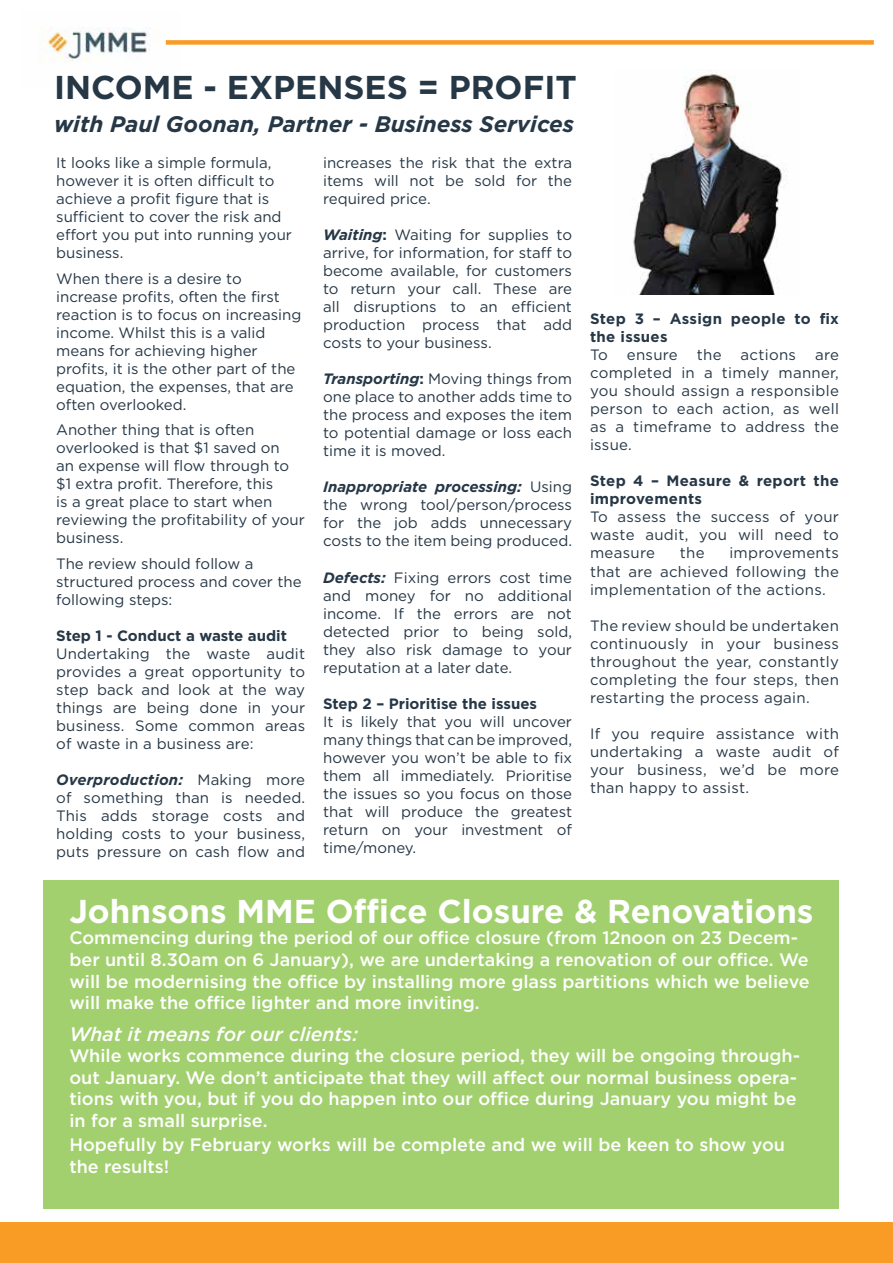
<style>
.page{position:relative;width:893px;height:1263px;background:#fff}
.page>*{position:absolute;margin:0;border:0;box-sizing:border-box;transform-origin:0 0}
.t1{font:700 33px "Gotham";color:#fff}
.t2{font:700 33px "Gotham";color:#263746}
.t3{font:italic 700 22.5px "Gotham";color:#263746}
.t4{font:italic 500 19.5px "Gotham";color:#fff}
.t5{font:500 18px/21.6px "Gotham";color:#fff}
.t6{font:15px/18px "Gotham";color:#263746;text-align:justify}
.t7{font:700 15px/18px "Gotham";letter-spacing:.005em;color:#263746}
.t8{font:15px "Gotham";letter-spacing:.02em;color:#263746}
.s1{font-weight:700;font-style:italic}
.s2{font-weight:700}
</style>
<div class="page">
<div style="left:0;top:1223px;width:893px;height:40px;background:#f99c25"></div>
<img style="left:38px;top:27px;width:128px;height:35px">
<div style="left:166px;top:40px;width:708px;height:5px;background:#f99c25"></div>
<img style="left:633px;top:73px;width:154px;height:222px">
<div style="left:44px;top:880px;width:795px;height:329px;background:#a2d06f"></div>
<h1 class="t2" style="left:54px;top:66px;width:524px">INCOME - EXPENSES = PROFIT</h1>
<h2 class="t3" style="left:54px;top:109px;width:522px">with Paul Goonan, Partner - Business Services</h2>
<p class="t6" style="left:56px;top:154px;width:237px;text-align:left">It looks like a simple formula, however it is often difficult to achieve a profit figure that is sufficient to cover the risk and effort you put into running your business.</p>
<p class="t6" style="left:56px;top:269px;width:247px;text-align:left">When there is a desire to increase profits, often the first reaction is to focus on increasing income. Whilst this is a valid means for achieving higher profits, it is the other part of the equation, the expenses, that are often overlooked.</p>
<p class="t6" style="left:56px;top:421px;width:250px;text-align:left">Another thing that is often overlooked is that $1 saved on<br>an expense will flow through to $1 extra profit. Therefore, this<br>is a great place to start when reviewing the profitability of your business.</p>
<p class="t6" style="left:56px;top:554px;width:247px;text-align:left">The review should follow a structured process and cover the following steps:</p>
<p class="t7" style="left:56px;top:627px;width:232px">Step 1 - Conduct a waste audit</p>
<p class="t6" style="left:56px;top:644px;width:250px">Undertaking the waste audit provides a great opportunity to step back and look at the way things are being done in your business. Some common areas of waste in a business are:</p>
<p class="t6" style="left:56px;top:770px;width:250px"><span class="s1">Overproduction:</span> Making more of something than is needed.<br>This adds storage costs and holding costs to your business, puts pressure on cash flow and</p>
<p class="t6" style="left:323px;top:154px;width:250px">increases the risk that the extra items will not be sold for the required price.</p>
<p class="t6" style="left:323px;top:226px;width:250px"><span class="s1">Waiting</span><span class="s2">:</span> Waiting for supplies to arrive, for information, for staff to become available, for customers to return your call. These are all disruptions to an efficient production process that add costs to your business.</p>
<p class="t6" style="left:323px;top:370px;width:250px"><span class="s1">Transporting</span><span class="s2">:</span> Moving things from one place to another adds time to the process and exposes the item to potential damage or loss each time it is moved.</p>
<p class="t6" style="left:323px;top:478px;width:250px"><span class="s1">Inappropriate processing:</span> Using the wrong tool/person/process for the job adds unnecessary costs to the item being produced.</p>
<p class="t6" style="left:323px;top:568px;width:250px"><span class="s1">Defects:</span> Fixing errors cost time and money for no additional income. If the errors are not detected prior to being sold, they also risk damage to your reputation at a later date.</p>
<p class="t7" style="left:323px;top:694px;width:215px">Step 2 – Prioritise the issues</p>
<p class="t6" style="left:323px;top:712px;width:250px">It is likely that you will uncover many things that can be improved, however you won’t be able to fix them all immediately. Prioritise the issues so you focus on those that will produce the greatest return on your investment of time/money.</p>
<p class="t7" style="left:590px;top:310px;width:250px">Step 3 – Assign people to fix the issues</p>
<p class="t6" style="left:590px;top:346px;width:19px">To</p>
<p class="t6" style="left:627px;top:346px;width:52px">ensure</p>
<p class="t6" style="left:697px;top:346px;width:26px">the</p>
<p class="t8" style="left:741px;top:346px;width:57px">actions</p>
<p class="t6" style="left:590px;top:346px;width:250px;text-indent:225px">are completed in a timely manner, you should assign a responsible person to each action, as well as a timeframe to address the issue.</p>
<p class="t7" style="left:590px;top:472px;width:250px">Step 4 – Measure &amp; report the improvements</p>
<p class="t6" style="left:590px;top:508px;width:250px">To assess the success of your waste audit, you will need to measure</p>
<p class="t6" style="left:680px;top:544px;width:26px">the</p>
<p class="t6" style="left:590px;top:544px;width:250px;text-indent:139px">improvements that are achieved following the implementation of the actions.</p>
<p class="t6" style="left:590px;top:616px;width:250px">The review should be undertaken continuously in your business throughout the year, constantly completing the four steps, then restarting the process again.</p>
<p class="t6" style="left:590px;top:724px;width:250px">If you require assistance with undertaking a waste audit of your business, we’d be more than happy to assist.</p>
<h1 class="t1" style="left:69px;top:889px;width:746px">Johnsons MME Office Closure &amp; Renovations</h1>
<p class="t5" style="left:69px;top:927px;width:742px">Commencing during the period of our office closure (from 12noon on 23 Decem&shy;ber until 8.30am on 6 January), we are undertaking a renovation of our office. We will be modernising the office by installing more glass partitions which we believe will make the office lighter and more inviting.</p>
<h3 class="t4" style="left:69px;top:1021px;width:290px">What it means for our clients:</h3>
<p class="t5" style="left:69px;top:1045px;width:732px">While works commence during the closure period, they will be ongoing through&shy;out January. We don’t anticipate that they will affect our normal business opera&shy;tions with you, but if you do happen into our office during January you might be in for a small surprise.</p>
<p class="t5" style="left:69px;top:1134px;width:717px">Hopefully by February works will be complete and we will be keen to show you the results!</p>
</div>
